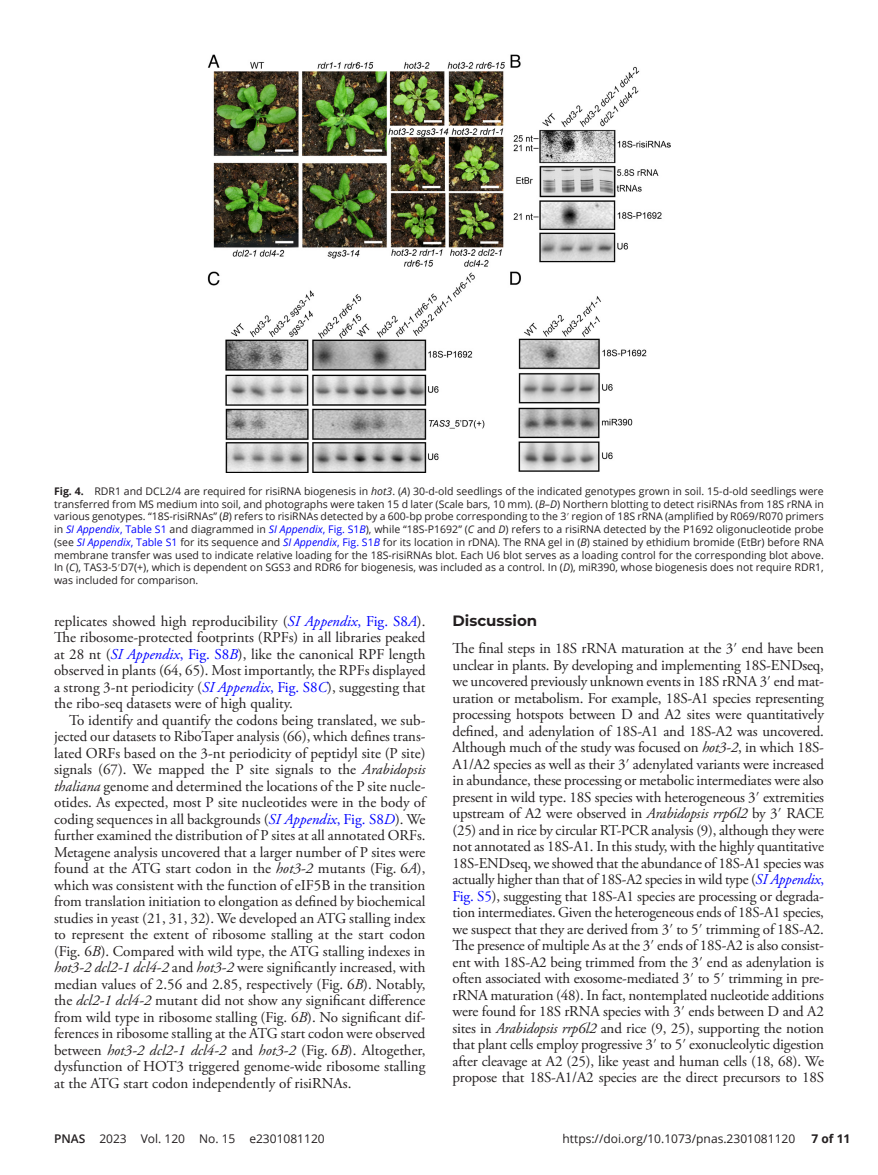
<style>
.page{position:relative;width:878px;height:1175px;background:#fff}
.page>*{position:absolute;margin:0;border:0;box-sizing:border-box;transform-origin:0 0}
.t1{font:15px/16.5px "Adobe Garamond Pro";color:#231f20;text-align:justify}
.t2{font:700 15px "Montserrat";color:#231f20}
.t3{font:12px "Open Sans";color:#231f20}
.t4{font:700 12px "Open Sans";color:#231f20}
.t5{font:10.5px/12.8px "Open Sans";color:#231f20;text-align:justify}
.s1{font-weight:700}
.s2{font-style:italic}
.s3{font-family:"STIX"}
.s4{font-style:italic;color:#00f}
.s5{color:#00f}
.s6{font-weight:600}
</style>
<div class="page">
<img style="left:208px;top:54px;width:461px;height:418px">
<p class="t5" style="left:54px;top:484px;width:771px"><span class="s1">Fig. 4.</span> RDR1 and DCL2/4 are required for risiRNA biogenesis in <span class="s2">hot3</span>. (<span class="s2">A</span>) 30-d-old seedlings of the indicated genotypes grown in soil. 15-d-old seedlings were transferred from MS medium into soil, and photographs were taken 15 d later (Scale bars, 10 mm). (<span class="s2">B</span>–<span class="s2">D</span>) Northern blotting to detect risiRNAs from 18S rRNA in various genotypes. “18S-risiRNAs” (<span class="s2">B</span>) refers to risiRNAs detected by a 600-bp probe corresponding to the 3<span class="s3">′</span> region of 18S rRNA (amplified by R069/R070 primers in <span class="s4">SI Appendix</span><span class="s5">, Table S1</span> and diagrammed in <span class="s4">SI Appendix</span><span class="s5">, Fig. S1</span><span class="s4">B</span>), while “18S-P1692” (<span class="s2">C</span> and <span class="s2">D</span>) refers to a risiRNA detected by the P1692 oligonucleotide probe (see <span class="s4">SI Appendix</span><span class="s5">, Table S1</span> for its sequence and <span class="s4">SI Appendix</span><span class="s5">, Fig. S1</span><span class="s4">B</span> for its location in rDNA). The RNA gel in (<span class="s2">B</span>) stained by ethidium bromide (EtBr) before RNA membrane transfer was used to indicate relative loading for the 18S-risiRNAs blot. Each U6 blot serves as a loading control for the corresponding blot above.<br>In (<span class="s2">C</span>), TAS3-5<span class="s3">′</span>D7(+), which is dependent on SGS3 and RDR6 for biogenesis, was included as a control. In (<span class="s2">D</span>), miR390, whose biogenesis does not require RDR1, was included for comparison.</p>
<p class="t1" style="left:54px;top:613px;width:373px">replicates showed high reproducibility (<span class="s4">SI Appendix</span><span class="s5">, Fig. S8</span><span class="s4">A</span>).<br>The ribosome-protected footprints (RPFs) in all libraries peaked at 28 nt (<span class="s4">SI Appendix</span><span class="s5">, Fig. S8</span><span class="s4">B</span>), like the canonical RPF length observed in plants (64, 65). Most importantly, the RPFs displayed a strong 3-nt periodicity (<span class="s4">SI Appendix</span><span class="s5">, Fig. S8</span><span class="s4">C</span>), suggesting that the ribo-seq datasets were of high quality.</p>
<p class="t1" style="left:54px;top:712px;width:373px;text-indent:15px">To identify and quantify the codons being translated, we sub&shy;jected our datasets to RiboTaper analysis (66), which defines trans&shy;lated ORFs based on the 3-nt periodicity of peptidyl site (P site) signals (67). We mapped the P site signals to the <span class="s2">Arabidopsis thaliana</span> genome and determined the locations of the P site nucle&shy;otides. As expected, most P site nucleotides were in the body of coding sequences in all backgrounds (<span class="s4">SI Appendix</span><span class="s5">, Fig. S8</span><span class="s4">D</span>). We further examined the distribution of P sites at all annotated ORFs.<br>Metagene analysis uncovered that a larger number of P sites were found at the ATG start codon in the <span class="s2">hot3-2</span> mutants (Fig. 6<span class="s2">A</span>), which was consistent with the function of eIF5B in the transition from translation initiation to elongation as defined by biochemical studies in yeast (21, 31, 32). We developed an ATG stalling index to represent the extent of ribosome stalling at the start codon (Fig. 6<span class="s2">B</span>). Compared with wild type, the ATG stalling indexes in <span class="s2">hot3-2 dcl2-1 dcl4-2</span> and <span class="s2">hot3-2</span> were significantly increased, with median values of 2.56 and 2.85, respectively (Fig. 6<span class="s2">B</span>). Notably, the <span class="s2">dcl2-1 dcl4-2</span> mutant did not show any significant difference from wild type in ribosome stalling (Fig. 6<span class="s2">B</span>). No significant dif&shy;ferences in ribosome stalling at the ATG start codon were observed between <span class="s2">hot3-2 dcl2-1 dcl4-2</span> and <span class="s2">hot3-2</span> (Fig. 6<span class="s2">B</span>). Altogether, dysfunction of HOT3 triggered genome-wide ribosome stalling at the ATG start codon independently of risiRNAs.</p>
<p class="t2" style="left:452px;top:610px;width:86px">Discussion</p>
<p class="t1" style="left:452px;top:640px;width:373px">The final steps in 18S rRNA maturation at the 3<span class="s3">′</span> end have been unclear in plants. By developing and implementing 18S-ENDseq, we uncovered previously unknown events in 18S rRNA 3<span class="s3">′</span> end mat&shy;uration or metabolism. For example, 18S-A1 species representing processing hotspots between D and A2 sites were quantitatively defined, and adenylation of 18S-A1 and 18S-A2 was uncovered.<br>Although much of the study was focused on <span class="s2">hot3-2</span>, in which 18S-A1/A2 species as well as their 3<span class="s3">′</span> adenylated variants were increased in abundance, these processing or metabolic intermediates were also present in wild type. 18S species with heterogeneous 3<span class="s3">′</span> extremities upstream of A2 were observed in <span class="s2">Arabidopsis rrp6l2</span> by 3<span class="s3">′</span> RACE (25) and in rice by circular RT-PCR analysis (9), although they were not annotated as 18S-A1. In this study, with the highly quantitative 18S-ENDseq, we showed that the abundance of 18S-A1 species was actually higher than that of 18S-A2 species in wild type (<span class="s4">SI Appendix</span><span class="s5">, Fig. S5</span>), suggesting that 18S-A1 species are processing or degrada&shy;tion intermediates. Given the heterogeneous ends of 18S-A1 species, we suspect that they are derived from 3<span class="s3">′</span> to 5<span class="s3">′</span> trimming of 18S-A2.<br>The presence of multiple As at the 3<span class="s3">′</span> ends of 18S-A2 is also consist&shy;ent with 18S-A2 being trimmed from the 3<span class="s3">′</span> end as adenylation is often associated with exosome-mediated 3<span class="s3">′</span> to 5<span class="s3">′</span> trimming in pre&shy;rRNA maturation (48). In fact, nontemplated nucleotide additions were found for 18S rRNA species with 3<span class="s3">′</span> ends between D and A2 sites in <span class="s2">Arabidopsis rrp6l2</span> and rice (9, 25), supporting the notion that plant cells employ progressive 3<span class="s3">′</span> to 5<span class="s3">′</span> exonucleolytic digestion after cleavage at A2 (25), like yeast and human cells (18, 68). We propose that 18S-A1/A2 species are the direct precursors to 18S</p>
<p class="t3" style="left:54px;top:1130px;width:272px"><span class="s6">PNAS</span> 2023 Vol. 120 No. 15 e2301081120</p>
<p class="t3" style="left:562px;top:1130px;width:234px">https://doi.org/10.1073/pnas.2301081120</p>
<p class="t4" style="left:811px;top:1130px;width:40px">7 of 11</p>
</div>
